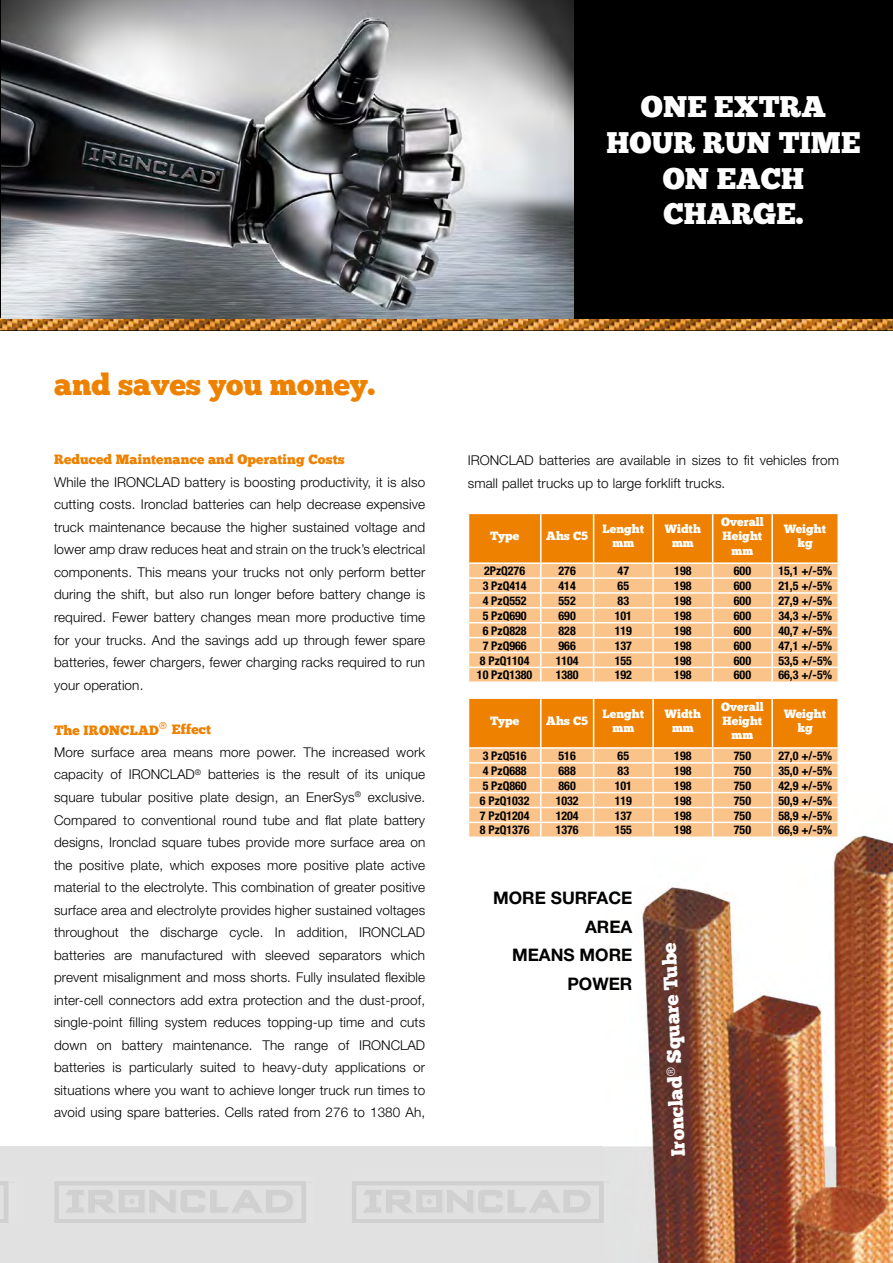
<style>
.page{position:relative;width:893px;height:1263px;background:#fff}
.page>*{position:absolute;margin:0;border:0;box-sizing:border-box;transform-origin:0 0}
.t1{font:30px "Chunk Five";color:#ee8100}
.t2{font:29.85px/35.7px "Chunk Five";color:#fff;text-align:center}
.t3{font:19.5px "Chunk Five";color:#fff}
.t4{font:700 17.25px/28.8px "Helvetica Neue";color:#000;text-align:right}
.t5{font:300 13.5px/22.5px "Helvetica Neue";letter-spacing:.01em;color:#000;text-align:justify}
.t6{font:13.5px "Chunk Five";letter-spacing:.01em;color:#ee8100}
.t7{font:700 condensed 12px "Helvetica Neue";color:#000}
.t8{font:12px/14.4px "Chunk Five";color:#fff;text-align:center}
</style>
<div class="page">
<div style="left:0;top:1146px;width:893px;height:117px;background:#e1e1e1"></div>
<img style="left:1px;top:0;width:573px;height:319px">
<hr style="left:0;top:0;width:1px;height:328px;background:#000">
<div style="left:574px;top:0;width:319px;height:319px;background:#000"></div>
<img style="left:1px;top:319px;width:892px;height:11px">
<svg style="left:0;top:319px;width:1px;height:12px"></svg>
<img style="left:604px;top:835px;width:289px;height:428px">
<svg style="left:468px;top:514px;width:371px;height:167px;background:#f6b66e"></svg>
<svg style="left:468px;top:698px;width:371px;height:138px;background:#f5b266"></svg>
<hr style="left:468px;top:836px;width:371px;height:2px;background:#fff">
<svg style="left:0;top:1181px;width:8px;height:42px"></svg>
<svg style="left:54px;top:1181px;width:252px;height:42px"></svg>
<img style="left:610px;top:1175px;width:2px;height:48px">
<svg style="left:352px;top:1175px;width:258px;height:48px"></svg>
<h2 class="t2" style="left:607px;top:90px;width:255px">ONE EXTRA<br>HOUR RUN TIME<br>ON EACH<br>CHARGE.</h2>
<h1 class="t1" style="left:54px;top:371px;width:323px">and saves you money.</h1>
<p class="t6" style="left:54px;top:453px;width:292px">Reduced Maintenance and Operating Costs</p>
<p class="t5" style="left:54px;top:471px;width:373px">While the IRONCLAD battery is boosting productivity, it is also cutting costs. Ironclad batteries can help decrease expensive truck maintenance because the higher sustained voltage and lower amp draw reduces heat and strain on the truck’s electrical components. This means your trucks not only perform better during the shift, but also run longer before battery change is required. Fewer battery changes mean more productive time for your trucks. And the savings add up through fewer spare batteries, fewer chargers, fewer charging racks required to run your operation.</p>
<p class="t6" style="left:54px;top:723px;width:159px">The IRONCLAD<sup>®</sup> Effect</p>
<p class="t5" style="left:54px;top:741px;width:373px">More surface area means more power. The increased work capacity of IRONCLAD<sup>®</sup> batteries is the result of its unique square tubular positive plate design, an EnerSys<sup>®</sup> exclusive.<br>Compared to conventional round tube and flat plate battery designs, Ironclad square tubes provide more surface area on the positive plate, which exposes more positive plate active material to the electrolyte. This combination of greater positive surface area and electrolyte provides higher sustained voltages throughout the discharge cycle. In addition, IRONCLAD batteries are manufactured with sleeved separators which prevent misalignment and moss shorts. Fully insulated flexible inter-cell connectors add extra protection and the dust-proof, single-point filling system reduces topping-up time and cuts down on battery maintenance. The range of IRONCLAD batteries is particularly suited to heavy-duty applications or situations where you want to achieve longer truck run times to avoid using spare batteries. Cells rated from 276 to 1380 Ah,</p>
<p class="t5" style="left:468px;top:449px;width:373px">IRONCLAD batteries are available in sizes to fit vehicles from small pallet trucks up to large forklift trucks.</p>
<p class="t8" style="left:490px;top:529px;width:31px">Type</p>
<p class="t8" style="left:546px;top:529px;width:44px">Ahs C5</p>
<p class="t8" style="left:603px;top:522px;width:43px">Lenght mm</p>
<p class="t8" style="left:665px;top:522px;width:38px">Width mm</p>
<p class="t8" style="left:721px;top:515px;width:44px">Overall<br>Height mm</p>
<p class="t8" style="left:784px;top:522px;width:43px">Weight kg</p>
<p class="t7" style="left:484px;top:564px;width:43px">2PzQ276</p>
<p class="t7" style="left:559px;top:564px;width:19px">276</p>
<p class="t7" style="left:618px;top:564px;width:13px">47</p>
<p class="t7" style="left:674px;top:564px;width:19px">198</p>
<p class="t7" style="left:734px;top:564px;width:19px">600</p>
<p class="t7" style="left:778px;top:564px;width:55px">15,1 +/-5%</p>
<p class="t7" style="left:483px;top:579px;width:45px">3 PzQ414</p>
<p class="t7" style="left:559px;top:579px;width:19px">414</p>
<p class="t7" style="left:618px;top:579px;width:13px">65</p>
<p class="t7" style="left:674px;top:579px;width:19px">198</p>
<p class="t7" style="left:734px;top:579px;width:19px">600</p>
<p class="t7" style="left:778px;top:579px;width:55px">21,5 +/-5%</p>
<p class="t7" style="left:483px;top:593px;width:45px">4 PzQ552</p>
<p class="t7" style="left:559px;top:593px;width:19px">552</p>
<p class="t7" style="left:618px;top:593px;width:13px">83</p>
<p class="t7" style="left:674px;top:593px;width:19px">198</p>
<p class="t7" style="left:734px;top:593px;width:19px">600</p>
<p class="t7" style="left:778px;top:593px;width:55px">27,9 +/-5%</p>
<p class="t7" style="left:483px;top:608px;width:45px">5 PzQ690</p>
<p class="t7" style="left:559px;top:608px;width:19px">690</p>
<p class="t7" style="left:615px;top:608px;width:19px">101</p>
<p class="t7" style="left:674px;top:608px;width:19px">198</p>
<p class="t7" style="left:734px;top:608px;width:19px">600</p>
<p class="t7" style="left:778px;top:608px;width:55px">34,3 +/-5%</p>
<p class="t7" style="left:483px;top:623px;width:45px">6 PzQ828</p>
<p class="t7" style="left:559px;top:623px;width:19px">828</p>
<p class="t7" style="left:615px;top:623px;width:19px">119</p>
<p class="t7" style="left:674px;top:623px;width:19px">198</p>
<p class="t7" style="left:734px;top:623px;width:19px">600</p>
<p class="t7" style="left:778px;top:623px;width:55px">40,7 +/-5%</p>
<p class="t7" style="left:483px;top:638px;width:45px">7 PzQ966</p>
<p class="t7" style="left:559px;top:638px;width:19px">966</p>
<p class="t7" style="left:615px;top:638px;width:19px">137</p>
<p class="t7" style="left:674px;top:638px;width:19px">198</p>
<p class="t7" style="left:734px;top:638px;width:19px">600</p>
<p class="t7" style="left:778px;top:638px;width:55px">47,1 +/-5%</p>
<p class="t7" style="left:480px;top:653px;width:51px">8 PzQ1104</p>
<p class="t7" style="left:556px;top:653px;width:25px">1104</p>
<p class="t7" style="left:615px;top:653px;width:19px">155</p>
<p class="t7" style="left:674px;top:653px;width:19px">198</p>
<p class="t7" style="left:734px;top:653px;width:19px">600</p>
<p class="t7" style="left:778px;top:653px;width:55px">53,5 +/-5%</p>
<p class="t7" style="left:477px;top:668px;width:57px">10 PzQ1380</p>
<p class="t7" style="left:556px;top:668px;width:25px">1380</p>
<p class="t7" style="left:615px;top:668px;width:19px">192</p>
<p class="t7" style="left:674px;top:668px;width:19px">198</p>
<p class="t7" style="left:734px;top:668px;width:19px">600</p>
<p class="t7" style="left:778px;top:668px;width:55px">66,3 +/-5%</p>
<p class="t8" style="left:490px;top:714px;width:31px">Type</p>
<p class="t8" style="left:546px;top:714px;width:44px">Ahs C5</p>
<p class="t8" style="left:603px;top:707px;width:43px">Lenght mm</p>
<p class="t8" style="left:665px;top:707px;width:38px">Width mm</p>
<p class="t8" style="left:721px;top:700px;width:44px">Overall<br>Height mm</p>
<p class="t8" style="left:784px;top:707px;width:43px">Weight kg</p>
<p class="t7" style="left:483px;top:748px;width:45px">3 PzQ516</p>
<p class="t7" style="left:559px;top:748px;width:19px">516</p>
<p class="t7" style="left:618px;top:748px;width:13px">65</p>
<p class="t7" style="left:674px;top:748px;width:19px">198</p>
<p class="t7" style="left:734px;top:748px;width:19px">750</p>
<p class="t7" style="left:778px;top:748px;width:55px">27,0 +/-5%</p>
<p class="t7" style="left:483px;top:763px;width:45px">4 PzQ688</p>
<p class="t7" style="left:559px;top:763px;width:19px">688</p>
<p class="t7" style="left:618px;top:763px;width:13px">83</p>
<p class="t7" style="left:674px;top:763px;width:19px">198</p>
<p class="t7" style="left:734px;top:763px;width:19px">750</p>
<p class="t7" style="left:778px;top:763px;width:55px">35,0 +/-5%</p>
<p class="t7" style="left:483px;top:778px;width:45px">5 PzQ860</p>
<p class="t7" style="left:559px;top:778px;width:19px">860</p>
<p class="t7" style="left:615px;top:778px;width:19px">101</p>
<p class="t7" style="left:674px;top:778px;width:19px">198</p>
<p class="t7" style="left:734px;top:778px;width:19px">750</p>
<p class="t7" style="left:778px;top:778px;width:55px">42,9 +/-5%</p>
<p class="t7" style="left:480px;top:793px;width:51px">6 PzQ1032</p>
<p class="t7" style="left:556px;top:793px;width:25px">1032</p>
<p class="t7" style="left:615px;top:793px;width:19px">119</p>
<p class="t7" style="left:674px;top:793px;width:19px">198</p>
<p class="t7" style="left:734px;top:793px;width:19px">750</p>
<p class="t7" style="left:778px;top:793px;width:55px">50,9 +/-5%</p>
<p class="t7" style="left:480px;top:808px;width:51px">7 PzQ1204</p>
<p class="t7" style="left:556px;top:808px;width:25px">1204</p>
<p class="t7" style="left:615px;top:808px;width:19px">137</p>
<p class="t7" style="left:674px;top:808px;width:19px">198</p>
<p class="t7" style="left:734px;top:808px;width:19px">750</p>
<p class="t7" style="left:778px;top:808px;width:55px">58,9 +/-5%</p>
<p class="t7" style="left:480px;top:823px;width:51px">8 PzQ1376</p>
<p class="t7" style="left:556px;top:823px;width:25px">1376</p>
<p class="t7" style="left:615px;top:823px;width:19px">155</p>
<p class="t7" style="left:674px;top:823px;width:19px">198</p>
<p class="t7" style="left:734px;top:823px;width:19px">750</p>
<p class="t7" style="left:778px;top:823px;width:55px">66,9 +/-5%</p>
<p class="t4" style="left:493px;top:883px;width:141px">MORE SURFACE<br>AREA<br>MEANS MORE<br>POWER</p>
<h3 class="t3" style="left:670px;top:1157px;width:216px;rotate:-93deg">Ironclad<sup>®</sup> Square Tube</h3>
</div>
